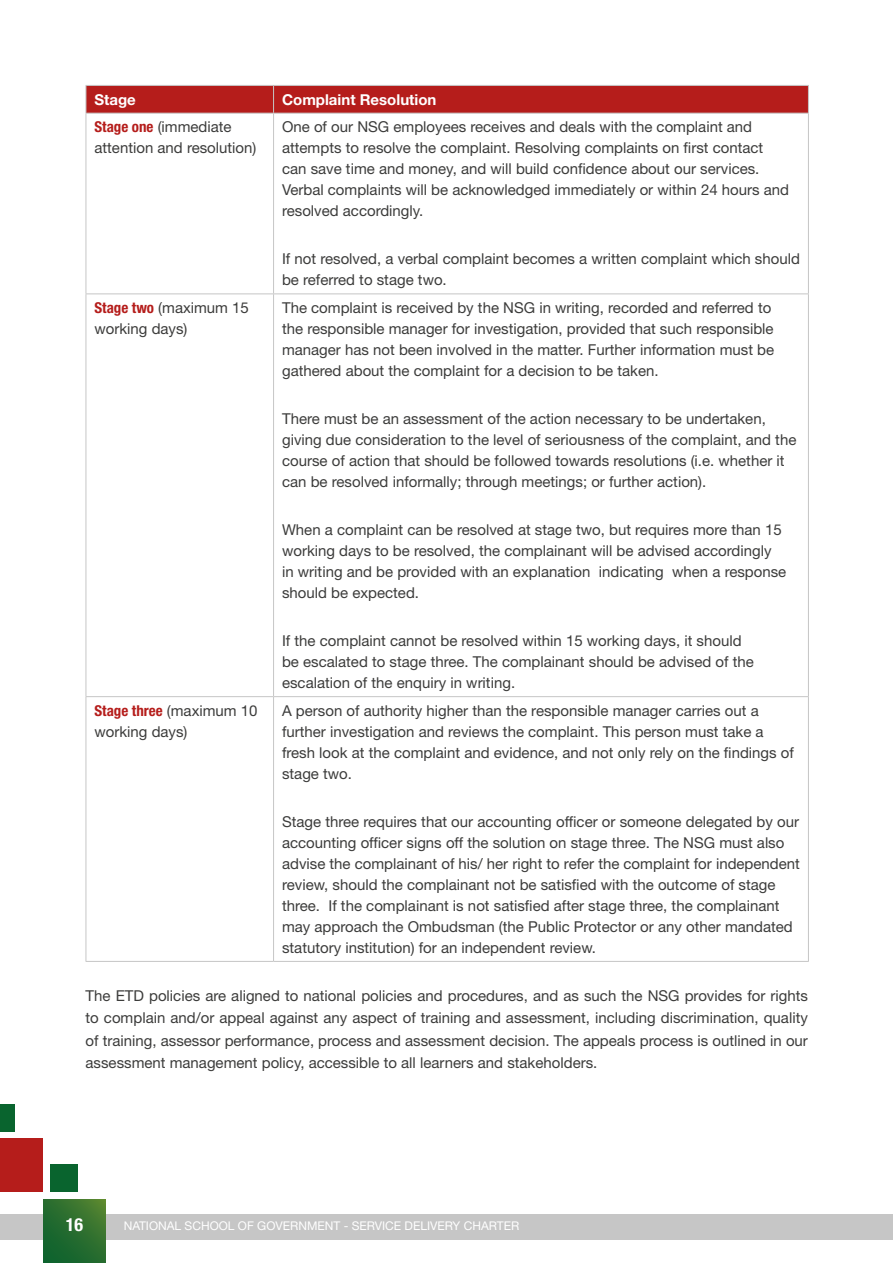
<style>
.page{position:relative;width:893px;height:1263px;background:#fff}
.page>*{position:absolute;margin:0;border:0;box-sizing:border-box;transform-origin:0 0}
.t1{font:700 condensed 18px "Helvetica Neue LT Std";color:#fff}
.t2{font:15px/21px "Helvetica Neue LT Std";color:#3c3c3b}
.t3{font:700 15px "Helvetica Neue LT Std";color:#fff}
.t4{font:12px "Helvetica Neue LT Std";color:#fff}
.s1{font-weight:700;font-stretch:condensed;color:#b51d1b}
</style>
<div class="page">
<div style="left:0;top:1214px;width:893px;height:25px;background:#c6c6c6"></div>
<svg style="left:44px;top:1200px;width:61px;height:63px;background:#2a6e2e"></svg>
<div style="left:0;top:1138px;width:43px;height:54px;background:#b51d1b"></div>
<div style="left:50px;top:1165px;width:27px;height:27px;background:#09642e"></div>
<div style="left:0;top:1104px;width:15px;height:27px;background:#09642e"></div>
<svg style="left:86px;top:85px;width:723px;height:28px;background:#b52523"></svg>
<hr style="left:86px;top:113px;width:188px;height:1px;background:#c6c6c6">
<hr style="left:86px;top:114px;width:1px;height:179px;background:#c6c6c6">
<hr style="left:274px;top:113px;width:535px;height:1px;background:#c6c6c6">
<hr style="left:273px;top:114px;width:1px;height:179px;background:#c6c6c6">
<hr style="left:808px;top:114px;width:1px;height:179px;background:#c6c6c6">
<hr style="left:86px;top:293px;width:188px;height:1px;background:#c6c6c6">
<hr style="left:86px;top:294px;width:1px;height:402px;background:#c6c6c6">
<hr style="left:274px;top:293px;width:535px;height:1px;background:#c6c6c6">
<hr style="left:273px;top:294px;width:1px;height:402px;background:#c6c6c6">
<hr style="left:808px;top:294px;width:1px;height:402px;background:#c6c6c6">
<hr style="left:86px;top:696px;width:188px;height:1px;background:#c6c6c6">
<hr style="left:86px;top:697px;width:1px;height:264px;background:#c6c6c6">
<hr style="left:274px;top:696px;width:535px;height:1px;background:#c6c6c6">
<hr style="left:273px;top:697px;width:1px;height:264px;background:#c6c6c6">
<hr style="left:808px;top:697px;width:1px;height:264px;background:#c6c6c6">
<hr style="left:86px;top:961px;width:188px;height:1px;background:#c6c6c6">
<hr style="left:274px;top:961px;width:535px;height:1px;background:#c6c6c6">
<p class="t3" style="left:94px;top:90px;width:43px">Stage</p>
<p class="t3" style="left:282px;top:90px;width:156px">Complaint Resolution</p>
<p class="t2" style="left:94px;top:116px;width:163px"><span class="s1">Stage one</span> (immediate attention and resolution)</p>
<p class="t2" style="left:282px;top:116px;width:509px">One of our NSG employees receives and deals with the complaint and attempts to resolve the complaint. Resolving complaints on first contact can save time and money, and will build confidence about our services.<br>Verbal complaints will be acknowledged immediately or within 24 hours and resolved accordingly.</p>
<p class="t2" style="left:282px;top:248px;width:519px">If not resolved, a verbal complaint becomes a written complaint which should be referred to stage two.</p>
<p class="t2" style="left:94px;top:297px;width:156px"><span class="s1">Stage two</span> (maximum 15 working days)</p>
<p class="t2" style="left:282px;top:297px;width:494px">The complaint is received by the NSG in writing, recorded and referred to the responsible manager for investigation, provided that such responsible manager has not been involved in the matter. Further information must be gathered about the complaint for a decision to be taken.</p>
<p class="t2" style="left:282px;top:408px;width:516px">There must be an assessment of the action necessary to be undertaken, giving due consideration to the level of seriousness of the complaint, and the course of action that should be followed towards resolutions (i.e. whether it can be resolved informally; through meetings; or further action).</p>
<p class="t2" style="left:282px;top:519px;width:506px">When a complaint can be resolved at stage two, but requires more than 15 working days to be resolved, the complainant will be advised accordingly in writing and be provided with an explanation indicating when a response should be expected.</p>
<p class="t2" style="left:282px;top:630px;width:473px">If the complaint cannot be resolved within 15 working days, it should be escalated to stage three. The complainant should be advised of the escalation of the enquiry in writing.</p>
<p class="t2" style="left:94px;top:700px;width:165px"><span class="s1">Stage three</span> (maximum 10 working days)</p>
<p class="t2" style="left:282px;top:700px;width:513px">A person of authority higher than the responsible manager carries out a further investigation and reviews the complaint. This person must take a fresh look at the complaint and evidence, and not only rely on the findings of stage two.</p>
<p class="t2" style="left:282px;top:811px;width:519px">Stage three requires that our accounting officer or someone delegated by our accounting officer signs off the solution on stage three. The NSG must also advise the complainant of his/ her right to refer the complaint for independent review, should the complainant not be satisfied with the outcome of stage three. If the complainant is not satisfied after stage three, the complainant may approach the Ombudsman (the Public Protector or any other mandated statutory institution) for an independent review.</p>
<p class="t2" style="left:86px;top:984px;width:724px;line-height:22.5px;text-align:justify">The ETD policies are aligned to national policies and procedures, and as such the NSG provides for rights to complain and/or appeal against any aspect of training and assessment, including discrimination, quality of training, assessor performance, process and assessment decision. The appeals process is outlined in our assessment management policy, accessible to all learners and stakeholders.</p>
<p class="t1" style="left:66px;top:1214px;width:19px">16</p>
<p class="t4" style="left:124px;top:1218px;width:397px">NATIONAL SCHOOL OF GOVERNMENT - SERVICE DELIVERY CHARTER</p>
</div>
